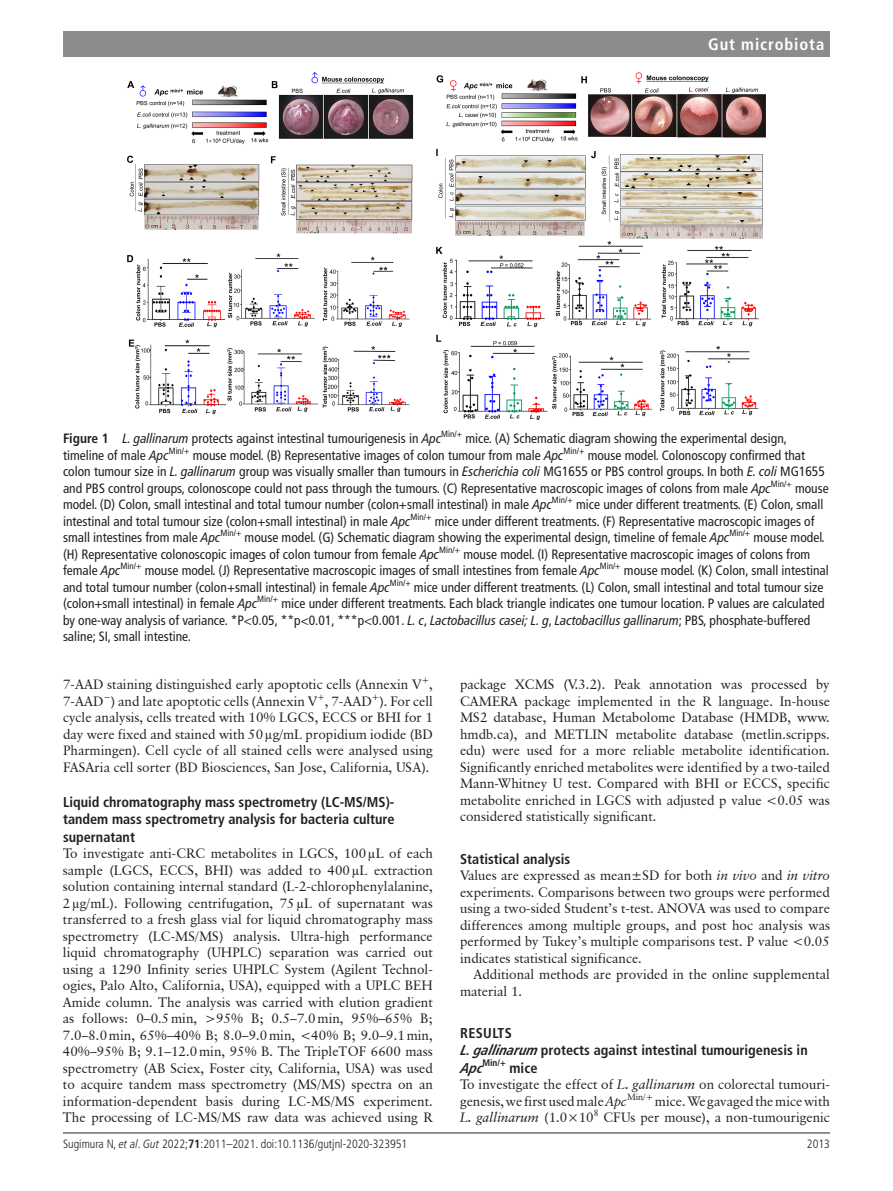
<style>
.page{position:relative;width:893px;height:1191px;background:#fff}
.page>*{position:absolute;margin:0;border:0;box-sizing:border-box;transform-origin:0 0}
.t1{font:700 condensed 16.5px "Frutiger LT Pro";letter-spacing:.055em;color:#fff}
.t2{font:700 condensed 14.25px/17.2px "Frutiger LT Pro";color:#231f20;text-align:justify}
.t3{font:13.5px/16.5px "Classical Garamond BT";color:#231f20;text-align:justify}
.t4{font:condensed 13.5px/16.5px "Frutiger LT Pro";color:#231f20}
.t5{font:300 condensed 12px "Frutiger LT Pro";color:#231f20}
.t6{font:700 condensed 9.45px "Frutiger LT Pro";color:#231f20}
.t7{font:condensed 9px "Frutiger LT Pro";color:#231f20}
.t8{font:9px "Classical Garamond BT";color:#231f20}
.s1{font-weight:700}
.s2{font-style:italic}
.s3{font-family:"Times New Roman"}
</style>
<div class="page">
<hr style="left:63px;top:1132px;width:767px;height:1px;background:#231f20">
<div style="left:63px;top:31px;width:767px;height:25px;background:#8a8c8e"></div>
<img style="left:128px;top:72px;width:637px;height:347px">
<p class="t1" style="left:708px;top:34px;width:118px">Gut microbiota</p>
<p class="t4" style="left:63px;top:430px;width:380px"><span class="s1">Figure 1</span> <span class="s2">L. gallinarum</span> protects against intestinal tumourigenesis in <span class="s2">Apc</span></p>
<p class="t7" style="left:441px;top:429px;width:22px">Min/+</p>
<p class="t4" style="left:63px;top:430px;width:726px;text-indent:402px">mice. (A) Schematic diagram showing the experimental design, timeline of male <span class="s2">Apc</span><sup>Min/+</sup> mouse model. (B) Representative images of colon tumour from male <span class="s2">Apc</span></p>
<p class="t7" style="left:563px;top:445px;width:22px">Min/+</p>
<p class="t4" style="left:63px;top:447px;width:767px;text-indent:525px">mouse model. Colonoscopy confirmed that colon tumour size in <span class="s2">L. gallinarum</span> group was visually smaller than tumours in <span class="s2">Escherichia coli</span> MG1655 or PBS control groups. In both <span class="s2">E. coli</span> MG1655 and PBS control groups, colonoscope could not pass through the tumours. (C) Representative macroscopic images of colons from male <span class="s2">Apc</span><sup>Min/+</sup> mouse model. (D) Colon, small intestinal and total tumour number (colon+small intestinal) in male <span class="s2">Apc</span><sup>Min/+</sup> mice under different treatments. (E) Colon, small intestinal and total tumour size (colon+small intestinal) in male <span class="s2">Apc</span><sup>Min/+</sup> mice under different treatments. (F) Representative macroscopic images of small intestines from male <span class="s2">Apc</span><sup>Min/+</sup> mouse model. (G) Schematic diagram showing the experimental design, timeline of female <span class="s2">Apc</span></p>
<p class="t7" style="left:729px;top:528px;width:22px">Min/+</p>
<p class="t4" style="left:63px;top:529px;width:763px;text-indent:691px">mouse model. (H) Representative colonoscopic images of colon tumour from female <span class="s2">Apc</span><sup>Min/+</sup> mouse model. (I) Representative macroscopic images of colons from female <span class="s2">Apc</span><sup>Min/+</sup> mouse model. (J) Representative macroscopic images of small intestines from female <span class="s2">Apc</span></p>
<p class="t7" style="left:600px;top:561px;width:22px">Min/+</p>
<p class="t4" style="left:63px;top:562px;width:767px;text-indent:561px">mouse model. (K) Colon, small intestinal and total tumour number (colon+small intestinal) in female <span class="s2">Apc</span><sup>Min/+</sup> mice under different treatments. (L) Colon, small intestinal and total tumour size (colon+small intestinal) in female <span class="s2">Apc</span><sup>Min/+</sup> mice under different treatments. Each black triangle indicates one tumour location. P values are calculated by one-way analysis of variance. *P&lt;0.05, **p&lt;0.01, ***p&lt;0.001. <span class="s2">L. c</span>, <span class="s2">Lactobacillus casei; L. g</span>, <span class="s2">Lactobacillus gallinarum</span>; PBS, phosphate-buffered saline; SI, small intestine.</p>
<p class="t3" style="left:63px;top:676px;width:360px">7-AAD staining distinguished early apoptotic cells (Annexin V</p>
<p class="t8" style="left:422px;top:674px;width:9px">+</p>
<p class="t3" style="left:429px;top:676px;width:5px">,</p>
<p class="t3" style="left:63px;top:692px;width:256px">7-AAD<sup>−</sup>) and late apoptotic cells (Annexin V</p>
<p class="t8" style="left:317px;top:691px;width:9px">+</p>
<p class="t3" style="left:325px;top:692px;width:49px">, 7-AAD</p>
<p class="t8" style="left:372px;top:691px;width:9px">+</p>
<p class="t3" style="left:63px;top:692px;width:371px;text-indent:316px">). For cell cycle analysis, cells treated with 10% LGCS, ECCS or BHI for 1 day were fixed and stained with 50<span class="s3">µ</span>g/mL propidium iodide (BD Pharmingen). Cell cycle of all stained cells were analysed using FASAria cell sorter (BD Biosciences, San Jose, California, USA).</p>
<p class="t2" style="left:63px;top:793px;width:333px">Liquid chromatography mass spectrometry (LC-MS/MS)- tandem mass spectrometry analysis for bacteria culture supernatant</p>
<p class="t3" style="left:63px;top:845px;width:371px">To investigate anti-CRC metabolites in LGCS, 100<span class="s3">µ</span>L of each sample (LGCS, ECCS, BHI) was added to 400<span class="s3">µ</span>L extraction solution containing internal standard (L-2-chlorophenylalanine, 2<span class="s3">µ</span>g/mL). Following centrifugation, 75<span class="s3">µ</span>L of supernatant was transferred to a fresh glass vial for liquid chromatography mass spectrometry (LC-MS/MS) analysis. Ultra-high performance liquid chromatography (UHPLC) separation was carried out using a 1290 Infinity series UHPLC System (Agilent Technol&shy;ogies, Palo Alto, California, USA), equipped with a UPLC BEH Amide column. The analysis was carried with elution gradient as follows: 0–0.5min, &gt;95% B; 0.5–7.0min, 95%–65% B; 7.0–8.0min, 65%–40% B; 8.0–9.0min, &lt;40% B; 9.0–9.1min, 40%–95% B; 9.1–12.0min, 95% B. The TripleTOF 6600 mass spectrometry (AB Sciex, Foster city, California, USA) was used to acquire tandem mass spectrometry (MS/MS) spectra on an information-dependent basis during LC-MS/MS experiment.<br>The processing of LC-MS/MS raw data was achieved using R</p>
<p class="t3" style="left:460px;top:676px;width:371px">package XCMS (V.3.2). Peak annotation was processed by CAMERA package implemented in the R language. In-house MS2 database, Human Metabolome Database (HMDB, www. hmdb.ca), and METLIN metabolite database (metlin.scripps. edu) were used for a more reliable metabolite identification.<br>Significantly enriched metabolites were identified by a two-tailed Mann-Whitney U test. Compared with BHI or ECCS, specific metabolite enriched in LGCS with adjusted p value &lt;0.05 was considered statistically significant.</p>
<p class="t2" style="left:460px;top:850px;width:112px">Statistical analysis</p>
<p class="t3" style="left:460px;top:867px;width:371px">Values are expressed as mean±SD for both <span class="s2">in vivo</span> and <span class="s2">in vitro </span>experiments. Comparisons between two groups were performed using a two-sided Student’s t-test. ANOVA was used to compare differences among multiple groups, and post hoc analysis was performed by Tukey’s multiple comparisons test. P value &lt;0.05 indicates statistical significance.</p>
<p class="t3" style="left:460px;top:966px;width:371px;text-indent:14px">Additional methods are provided in the online supplemental material 1.</p>
<p class="t2" style="left:460px;top:1024px;width:349px;text-align:left">RESULTS<br><span class="s2">L.gallinarum</span> protects against intestinal tumourigenesis in<br><span class="s2">Apc</span></p>
<p class="t6" style="left:482px;top:1057px;width:25px">Min/+</p>
<p class="t2" style="left:510px;top:1059px;width:29px">mice</p>
<p class="t3" style="left:460px;top:1076px;width:371px">To investigate the effect of <span class="s2">L. gallinarum</span> on colorectal tumouri&shy;genesis, we first used male <span class="s2">Apc</span><sup>Min/+</sup> mice. We gavaged the mice with <span class="s2">L. gallinarum</span> (1.0×10<sup>8</sup> CFUs per mouse), a non-tumourigenic</p>
<p class="t5" style="left:63px;top:1136px;width:346px">Sugimura N, <span class="s2">et al</span>. <span class="s2">Gut</span> 2022;<span class="s1">71</span>:2011–2021. doi:10.1136/gutjnl-2020-323951</p>
<p class="t5" style="left:807px;top:1136px;width:25px">2013</p>
</div>
